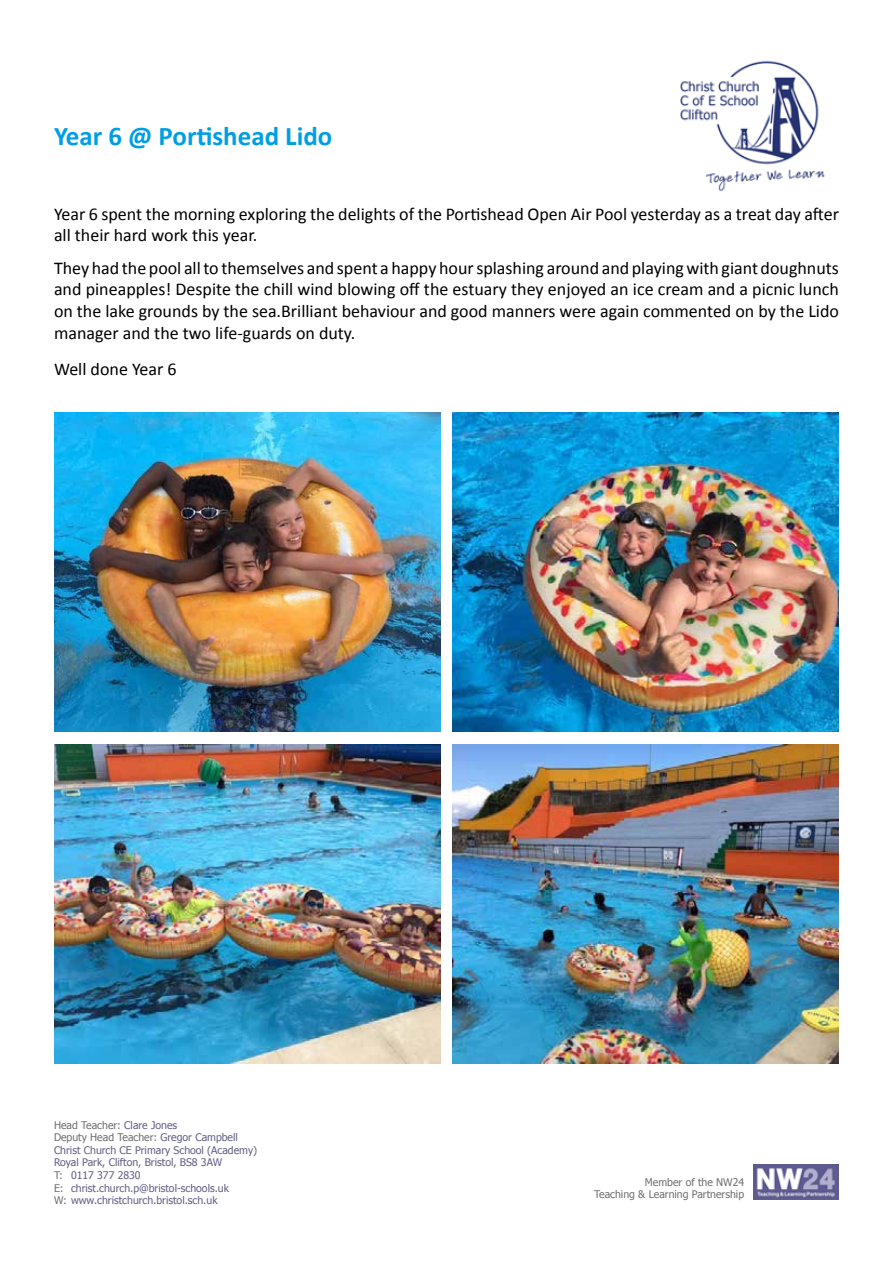
<style>
.page{position:relative;width:893px;height:1263px;background:#fff}
.page>*{position:absolute;margin:0;border:0;box-sizing:border-box;transform-origin:0 0}
.t1{font:700 27px "Calibri";color:#009fe3}
.t2{font:18px/21.6px "Calibri";color:#000}
.t3{font:10.5px/12.6px "Tahoma";color:#635f85}
.t4{font:10.5px/12.6px "Tahoma";color:#706f6f;text-align:right}
.s1{color:#706f6f}
</style>
<div class="page">
<img style="left:680px;top:60px;width:145px;height:131px">
<img style="left:754px;top:1165px;width:85px;height:35px">
<img style="left:54px;top:412px;width:386px;height:319px">
<img style="left:453px;top:412px;width:386px;height:319px">
<img style="left:54px;top:745px;width:386px;height:319px">
<img style="left:453px;top:745px;width:386px;height:319px">
<h1 class="t1" style="left:54px;top:119px;width:280px">Year 6 @ Portishead Lido</h1>
<p class="t2" style="left:54px;top:203px;width:786px">Year 6 spent the morning exploring the delights of the Portishead Open Air Pool yesterday as a treat day after all their hard work this year.</p>
<p class="t2" style="left:54px;top:257px;width:786px;text-align:justify">They had the pool all to themselves and spent a happy hour splashing around and playing with giant doughnuts and pineapples! Despite the chill wind blowing off the estuary they enjoyed an ice cream and a picnic lunch on the lake grounds by the sea.Brilliant behaviour and good manners were again commented on by the Lido manager and the two life-guards on duty.</p>
<p class="t2" style="left:54px;top:358px;width:124px">Well done Year 6</p>
<p class="t3" style="left:54px;top:1118px;width:205px"><span class="s1">Head Teacher:</span> Clare Jones<br><span class="s1">Deputy Head Teacher:</span> Gregor Campbell Christ Church CE Primary School (Academy)<br>Royal Park, Clifton, Bristol, BS8 3AW<br><span class="s1">T:</span> 0117 377 2830<br><span class="s1">E:</span> christ.church.p@bristol-schools.uk<br><span class="s1">W:</span> www.christchurch.bristol.sch.uk</p>
<p class="t4" style="left:594px;top:1175px;width:152px">Member of the NW24<br>Teaching &amp; Learning Partnership</p>
</div>
